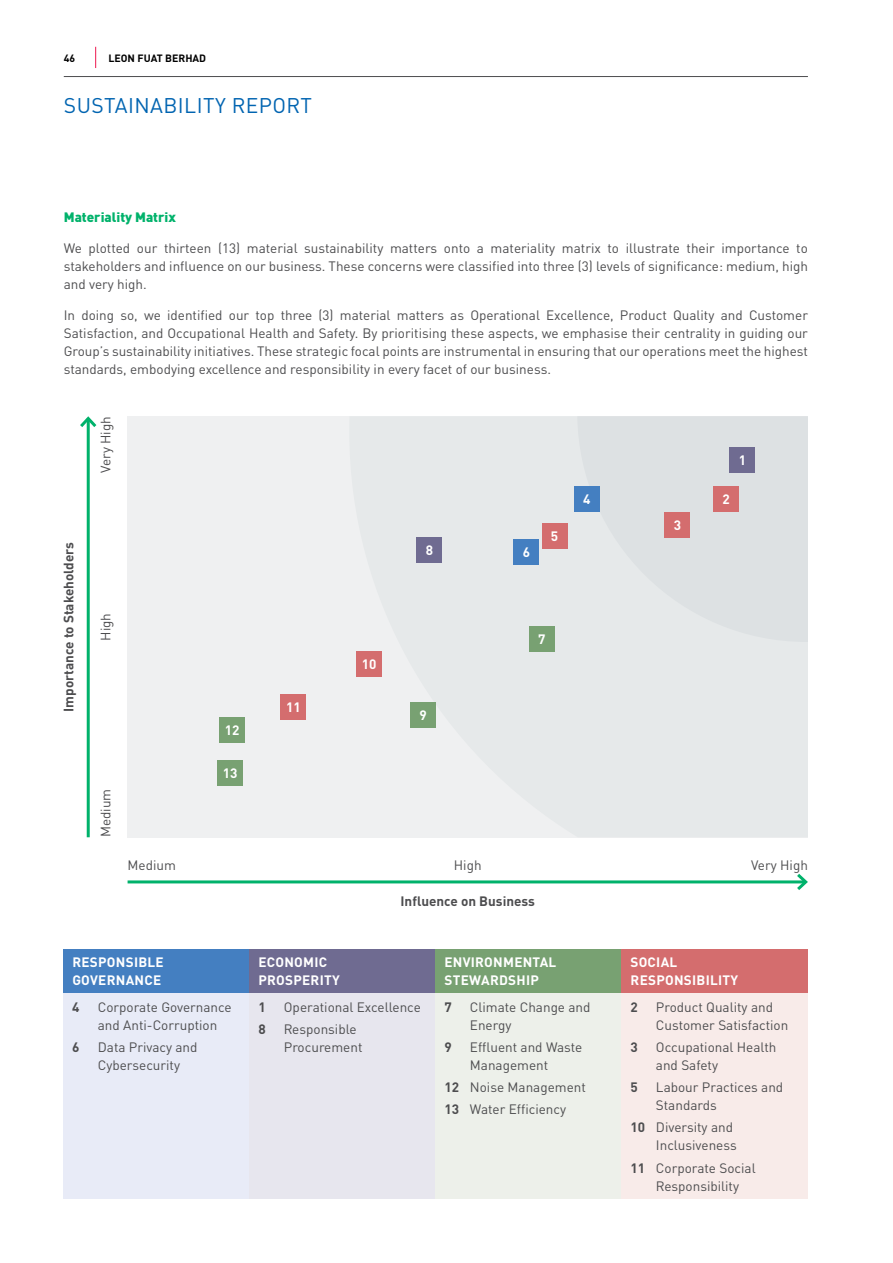
<style>
.page{position:relative;width:893px;height:1263px;background:#fff}
.page>*{position:absolute;margin:0;border:0;box-sizing:border-box;transform-origin:0 0}
.t1{font:21px "DIN Pro";color:#0064b1}
.t2{font:13.5px/18px "DIN Pro";color:#4d4d4f}
.t3{font:700 13.5px/18px "DIN Pro";letter-spacing:.02em;color:#fff}
.t4{font:700 13.5px "DIN Pro";color:#4d4d4f}
.t5{font:900 13.5px "DIN Pro";color:#00b26b}
.t6{font:700 10.5px "DIN";color:#000}
.s1{font-weight:700}
</style>
<div class="page">
<div style="left:128px;top:416px;width:680px;height:421px;background:#eff0f1"></div>
<svg style="left:577px;top:416px;width:231px;height:226px;fill:#dde1e3"></svg>
<div style="left:64px;top:949px;width:186px;height:44px;background:#447fc1"></div>
<div style="left:250px;top:949px;width:186px;height:44px;background:#6f6b91"></div>
<div style="left:436px;top:949px;width:186px;height:44px;background:#78a172"></div>
<div style="left:622px;top:949px;width:186px;height:44px;background:#d46d6e"></div>
<div style="left:64px;top:993px;width:186px;height:206px;background:#e8ebf7"></div>
<div style="left:250px;top:993px;width:186px;height:206px;background:#e7e6ee"></div>
<div style="left:436px;top:993px;width:186px;height:206px;background:#edf0ea"></div>
<div style="left:622px;top:993px;width:186px;height:206px;background:#f8ebe9"></div>
<hr style="left:87px;top:418px;width:3px;height:419px;background:#00b26b">
<svg style="left:80px;top:416px;width:17px;height:14px"></svg>
<hr style="left:128px;top:880px;width:678px;height:3px;background:#00b26b">
<svg style="left:794px;top:873px;width:14px;height:17px"></svg>
<div style="left:218px;top:760px;width:25px;height:25px;background:#78a172"></div>
<div style="left:219px;top:717px;width:26px;height:26px;background:#78a172"></div>
<div style="left:410px;top:702px;width:26px;height:26px;background:#78a172"></div>
<div style="left:529px;top:626px;width:25px;height:25px;background:#78a172"></div>
<div style="left:417px;top:537px;width:25px;height:26px;background:#6f6b91"></div>
<div style="left:281px;top:694px;width:25px;height:25px;background:#d46d6e"></div>
<div style="left:356px;top:651px;width:26px;height:26px;background:#d46d6e"></div>
<div style="left:542px;top:523px;width:25px;height:26px;background:#d46d6e"></div>
<div style="left:665px;top:512px;width:25px;height:25px;background:#d46d6e"></div>
<div style="left:574px;top:486px;width:26px;height:26px;background:#447fc1"></div>
<div style="left:514px;top:539px;width:25px;height:26px;background:#447fc1"></div>
<div style="left:713px;top:486px;width:26px;height:26px;background:#d46d6e"></div>
<div style="left:730px;top:447px;width:25px;height:26px;background:#6f6b91"></div>
<svg style="left:95px;top:47px;width:1px;height:21px"></svg>
<hr style="left:64px;top:76px;width:744px;height:1px;background:#4d4d4f">
<p class="t6" style="left:64px;top:51px;width:13px">46</p>
<p class="t6" style="left:108px;top:51px;width:99px">LEON FUAT BERHAD</p>
<p class="t1" style="left:64px;top:89px;width:26px">Sustainability</p>
<p class="t1" style="left:232px;top:89px;width:41px">REport</p>
<p class="t5" style="left:64px;top:206px;width:114px">Materiality Matrix</p>
<p class="t2" style="left:64px;top:238px;width:746px;text-align:justify">We plotted our thirteen (13) material sustainability matters onto a materiality matrix to illustrate their importance to stakeholders and influence on our business. These concerns were classified into three (3) levels of significance: medium, high and very high.</p>
<p class="t2" style="left:64px;top:305px;width:746px;text-align:justify">In doing so, we identified our top three (3) material matters as Operational Excellence, Product Quality and Customer Satisfaction, and Occupational Health and Safety. By prioritising these aspects, we emphasise their centrality in guiding our Group’s sustainability initiatives. These strategic focal points are instrumental in ensuring that our operations meet the highest standards, embodying excellence and responsibility in every facet of our business.</p>
<p class="t4" style="left:57px;top:712px;width:171px;rotate:-90deg">IMPORTANCE TO STAKEHOLDERS</p>
<p class="t2" style="left:95px;top:473px;width:58px;rotate:-90deg">Very High</p>
<p class="t3" style="left:426px;top:540px;width:9px">8</p>
<p class="t3" style="left:523px;top:541px;width:9px">6</p>
<p class="t3" style="left:551px;top:525px;width:9px">5</p>
<p class="t3" style="left:583px;top:488px;width:9px">4</p>
<p class="t3" style="left:674px;top:514px;width:9px">3</p>
<p class="t3" style="left:739px;top:449px;width:9px">1</p>
<p class="t3" style="left:723px;top:488px;width:9px">2</p>
<p class="t2" style="left:95px;top:641px;width:29px;rotate:-90deg">High</p>
<p class="t2" style="left:95px;top:837px;width:50px;rotate:-90deg">Medium</p>
<p class="t3" style="left:225px;top:719px;width:16px">12</p>
<p class="t3" style="left:223px;top:762px;width:16px">13</p>
<p class="t3" style="left:286px;top:696px;width:16px">11</p>
<p class="t3" style="left:362px;top:653px;width:16px">10</p>
<p class="t3" style="left:419px;top:704px;width:9px">9</p>
<p class="t3" style="left:538px;top:628px;width:9px">7</p>
<p class="t2" style="left:128px;top:855px;width:50px">Medium</p>
<p class="t2" style="left:454px;top:855px;width:29px">High</p>
<p class="t2" style="left:751px;top:855px;width:58px">Very High</p>
<p class="t4" style="left:401px;top:890px;width:136px">INFLUENCE ON BUSINESS</p>
<p class="t3" style="left:72px;top:951px;width:19px">RESPONSIBLE<br>GOVERNANCE</p>
<p class="t3" style="left:258px;top:951px;width:18px">ECONOMIC<br>PROSPERITY</p>
<p class="t3" style="left:444px;top:951px;width:18px">ENVIRONMENTAL<br>STEWARDSHIP</p>
<p class="t3" style="left:631px;top:951px;width:18px">SOCIAL<br>RESPONSIBILITY</p>
<p class="t4" style="left:72px;top:995px;width:9px">4</p>
<p class="t2" style="left:98px;top:996px;width:135px">Corporate Governance and Anti-Corruption</p>
<p class="t4" style="left:72px;top:1036px;width:9px">6</p>
<p class="t2" style="left:98px;top:1037px;width:101px">Data Privacy and<br>Cybersecurity</p>
<p class="t4" style="left:630px;top:995px;width:9px">2</p>
<p class="t2" style="left:656px;top:996px;width:134px">Product Quality and<br>Customer Satisfaction</p>
<p class="t4" style="left:630px;top:1036px;width:9px">3</p>
<p class="t2" style="left:656px;top:1037px;width:122px">Occupational Health and Safety</p>
<p class="t4" style="left:630px;top:1076px;width:9px">5</p>
<p class="t2" style="left:656px;top:1077px;width:129px">Labour Practices and<br>Standards</p>
<p class="t2" style="left:630px;top:1117px;width:108px;text-align:right"><span class="s1">10</span> Diversity and<br>Inclusiveness</p>
<p class="t2" style="left:656px;top:1157px;width:101px;text-indent:-26px"><span class="s1">11</span> Corporate Social<br>Responsibility</p>
<p class="t4" style="left:444px;top:995px;width:9px">7</p>
<p class="t2" style="left:470px;top:996px;width:122px">Climate Change and<br>Energy</p>
<p class="t4" style="left:444px;top:1036px;width:9px">9</p>
<p class="t2" style="left:470px;top:1037px;width:114px">Effluent and Waste<br>Management</p>
<p class="t2" style="left:444px;top:1075px;width:143px;line-height:22.2px"><span class="s1">12</span> Noise Management<br><span class="s1">13</span> Water Efficiency</p>
<p class="t4" style="left:258px;top:995px;width:9px">1</p>
<p class="t2" style="left:284px;top:996px;width:138px">Operational Excellence</p>
<p class="t4" style="left:258px;top:1018px;width:9px">8</p>
<p class="t2" style="left:284px;top:1019px;width:80px">Responsible<br>Procurement</p>
</div>
